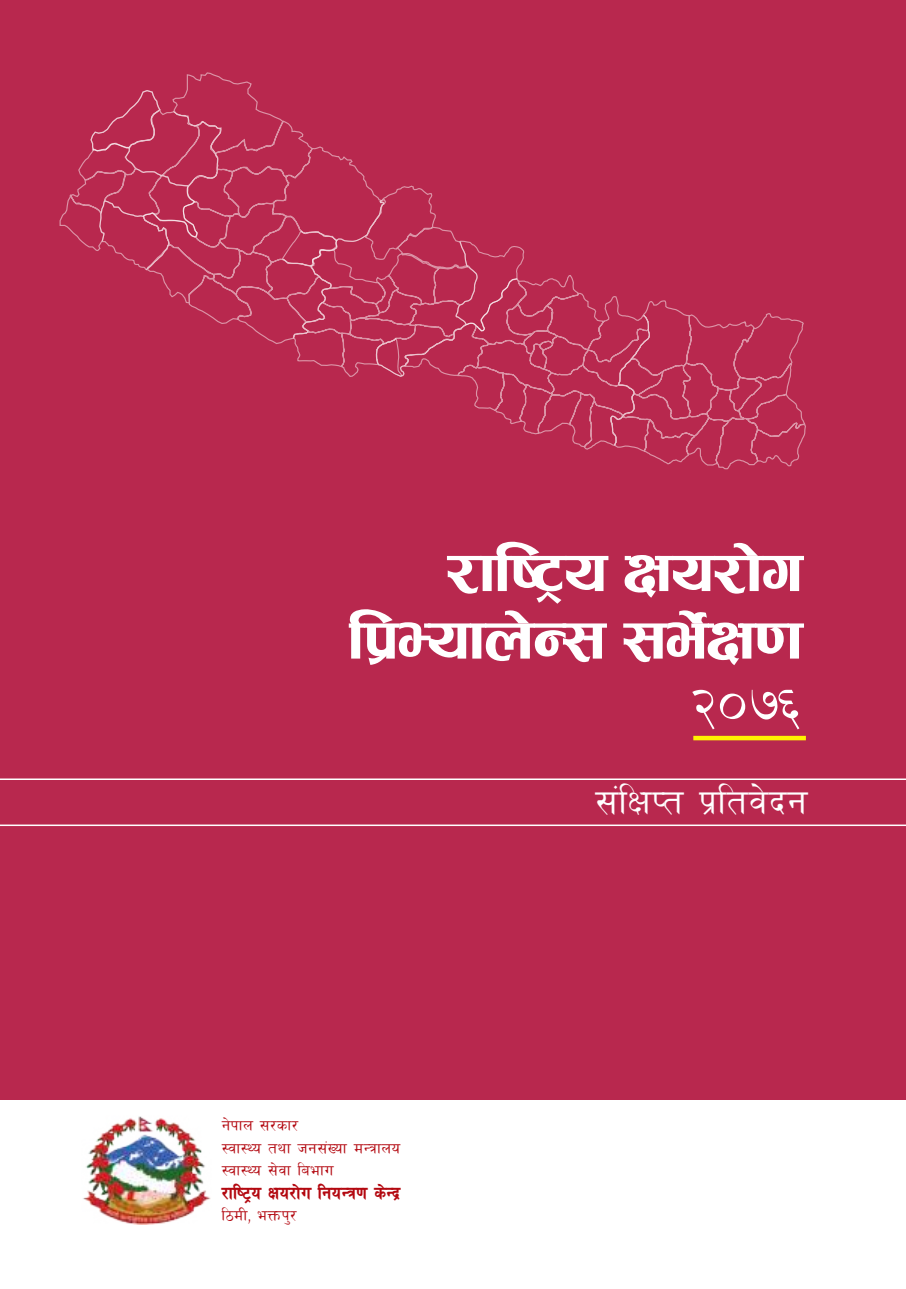
<style>
.page{position:relative;width:906px;height:1289px;background:#fff}
.page>*{position:absolute;margin:0;border:0;box-sizing:border-box;transform-origin:0 0}
.t1{font:70.5px/67.5px "Sun";color:#fff;text-align:right}
.t2{font:66px "Preeti";color:#fff}
.t3{font:45px "Preeti";color:#fff}
.t4{font:700 21px "Preeti";color:#b30810}
.t5{font:19.5px/22.5px "Preeti";color:#b30810}
</style>
<div class="page">
<div style="left:0;top:0;width:906px;height:1099px;background:#b8284e"></div>
<hr style="left:0;top:778px;width:906px;height:2px;background:#fff">
<hr style="left:0;top:824px;width:906px;height:2px;background:#fff">
<img style="left:83px;top:1116px;width:128px;height:108px">
<div style="left:693px;top:735px;width:113px;height:5px;background:#fff300"></div>
<svg style="left:59px;top:154px;width:31px;height:94px"></svg>
<svg style="left:90px;top:72px;width:716px;height:398px"></svg>
<svg style="left:142px;top:111px;width:508px;height:335px"></svg>
<svg style="left:281px;top:230px;width:122px;height:147px"></svg>
<h1 class="t1" style="left:349px;top:543px;width:457px">/fli6«o Ifo/f]u lk|Eofn]G; ;e]{If0f</h1>
<h2 class="t2" style="left:689px;top:675px;width:115px">@)&amp;^</h2>
<p class="t5" style="left:222px;top:1114px;width:180px">g]kfn ;/sf/<br>:jf:Yo tyf hg;+Vof dGqfno :jf:Yo ;]jf laefu</p>
<p class="t4" style="left:222px;top:1182px;width:180px">/fli6«o Ifo/f]u lgoGq0f s]G›</p>
<p class="t5" style="left:222px;top:1204px;width:76px">l7dL, eQmk'/</p>
<h3 class="t3" style="left:595px;top:779px;width:214px">;+lIfKt k|ltj]bg</h3>
</div>
